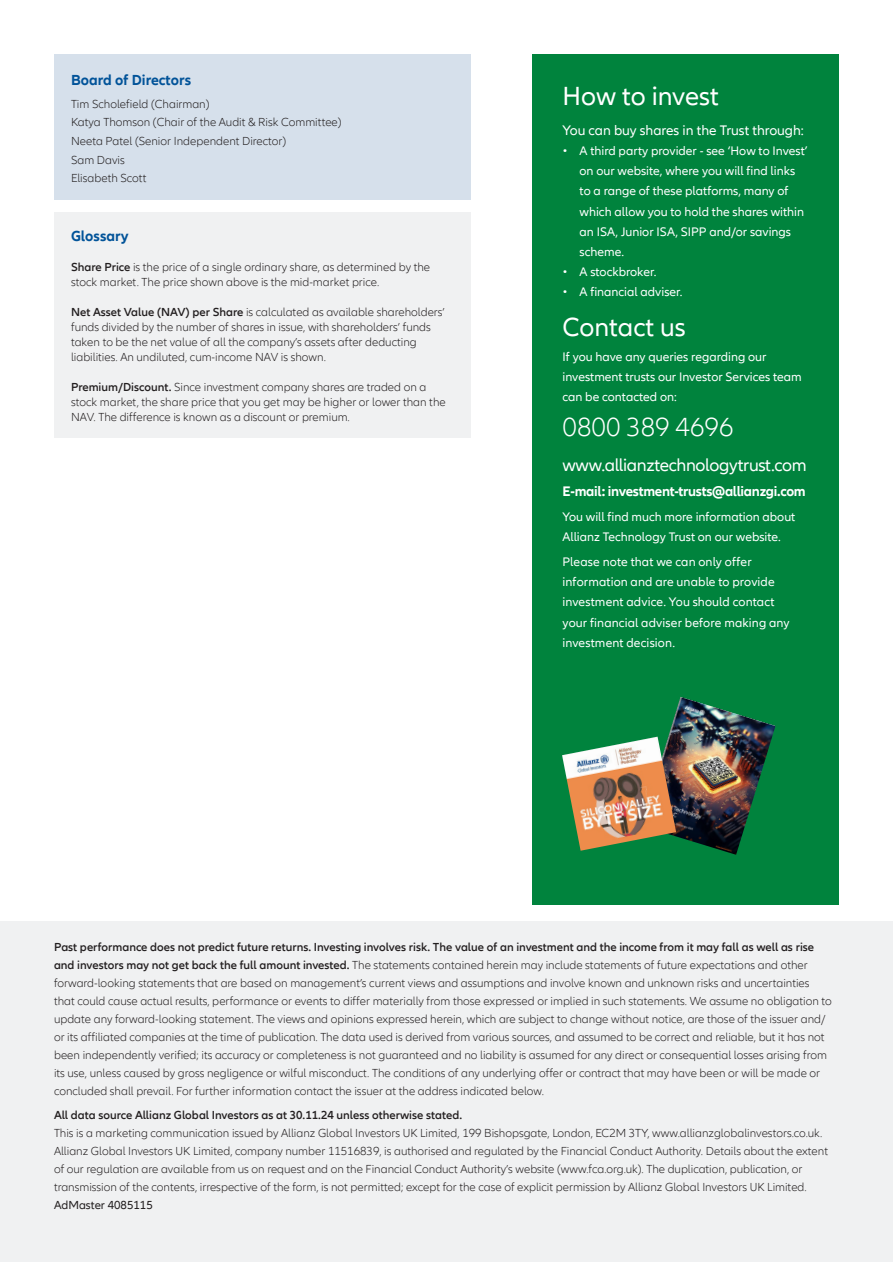
<style>
.page{position:relative;width:893px;height:1263px;background:#fff}
.page>*{position:absolute;margin:0;border:0;box-sizing:border-box;transform-origin:0 0}
.t1{font:27px "Allianz Neo";color:#fff}
.t2{font:300 27px "Allianz Neo";color:#fff}
.t3{font:18px "Allianz Neo";letter-spacing:-.02em;color:#fff}
.t4{font:700 15px "Allianz Neo";color:#015399}
.t5{font:700 14.25px "Allianz Neo";letter-spacing:-.02em;color:#fff}
.t6{font:14.25px "Allianz Neo";color:#fff}
.t7{font:12.75px/20.1px "Allianz Neo";color:#fff}
.t8{font:300 12px/18px "Allianz Neo";color:#231f20}
.t9{font:600 12px "Allianz Neo";color:#231f20}
.t10{font:12px "Allianz Neo";color:#231f20}
.s1{font-weight:600}
</style>
<div class="page">
<div style="left:533px;top:54px;width:306px;height:850px;background:#00833d"></div>
<div style="left:0;top:921px;width:893px;height:340px;background:#f0f1f2"></div>
<img style="left:656px;top:697px;width:119px;height:158px">
<img style="left:562px;top:737px;width:114px;height:114px">
<div style="left:54px;top:213px;width:417px;height:225px;background:#f0f1f2"></div>
<div style="left:54px;top:54px;width:417px;height:145px;background:#d6e0eb"></div>
<p class="t4" style="left:71px;top:71px;width:122px">Board of Directors</p>
<p class="t8" style="left:71px;top:95px;width:272px;line-height:18.6px">Tim Scholefield (Chairman)<br>Katya Thomson (Chair of the Audit &amp; Risk Committee)<br>Neeta Patel (Senior Independent Director)<br>Sam Davis<br>Elisabeth Scott</p>
<p class="t4" style="left:71px;top:227px;width:59px">Glossary</p>
<p class="t8" style="left:71px;top:259px;width:361px;line-height:15px"><span class="s1">Share Price</span> is the price of a single ordinary share, as determined by the stock market. The price shown above is the mid-market price.</p>
<p class="t8" style="left:71px;top:305px;width:375px;line-height:15px"><span class="s1">Net Asset Value (NAV) per Share</span> is calculated as available shareholders’ funds divided by the number of shares in issue, with shareholders’ funds taken to be the net value of all the company’s assets after deducting liabilities. An undiluted, cum-income NAV is shown.</p>
<p class="t8" style="left:71px;top:380px;width:376px;line-height:15px"><span class="s1">Premium/Discount.</span> Since investment company shares are traded on a stock market, the share price that you get may be higher or lower than the<br>NAV. The difference is known as a discount or premium.</p>
<h1 class="t1" style="left:563px;top:81px;width:158px">How to invest</h1>
<p class="t6" style="left:563px;top:122px;width:243px">You can buy shares in the Trust through:</p>
<p class="t7" style="left:580px;top:141px;width:229px;text-indent:-17px">• A third party provider - see ‘How to Invest’ on our website, where you will find links to a range of these platforms, many of which allow you to hold the shares within an ISA, Junior ISA, SIPP and/or savings scheme.</p>
<p class="t7" style="left:563px;top:262px;width:95px">• A stockbroker.</p>
<p class="t7" style="left:563px;top:282px;width:121px">• A financial adviser.</p>
<h1 class="t1" style="left:563px;top:311px;width:125px">Contact us</h1>
<p class="t7" style="left:563px;top:347px;width:241px">If you have any queries regarding our investment trusts our Investor Services team can be contacted on:</p>
<h1 class="t2" style="left:563px;top:412px;width:172px">0800 389 4696</h1>
<h2 class="t3" style="left:563px;top:455px;width:245px">www.allianztechnologytrust.com</h2>
<p class="t5" style="left:563px;top:483px;width:245px">E-mail: investment-trusts@allianzgi.com</p>
<p class="t7" style="left:563px;top:507px;width:234px">You will find much more information about<br>Allianz Technology Trust on our website.</p>
<p class="t7" style="left:563px;top:552px;width:229px">Please note that we can only offer information and are unable to provide investment advice. You should contact your financial adviser before making any investment decision.</p>
<p class="t8" style="left:54px;top:938px;width:779px"><span class="s1">Past performance does not predict future returns. Investing involves risk. The value of an investment and the income from it may fall as well as rise and investors may not get back the full amount invested.</span> The statements contained herein may include statements of future expectations and other forward-looking statements that are based on management’s current views and assumptions and involve known and unknown risks and uncertainties that could cause actual results, performance or events to differ materially from those expressed or implied in such statements. We assume no obligation to update any forward-looking statement. The views and opinions expressed herein, which are subject to change without notice, are those of the issuer and/ or its affiliated companies at the time of publication. The data used is derived from various sources, and assumed to be correct and reliable, but it has not been independently verified; its accuracy or completeness is not guaranteed and no liability is assumed for any direct or consequential losses arising from its use, unless caused by gross negligence or wilful misconduct. The conditions of any underlying offer or contract that may have been or will be made or concluded shall prevail. For further information contact the issuer at the address indicated below.</p>
<p class="t9" style="left:54px;top:1108px;width:410px">All data source Allianz Global Investors as at 30.11.24 unless otherwise stated.</p>
<p class="t8" style="left:54px;top:1124px;width:776px">This is a marketing communication issued by Allianz Global Investors UK Limited, 199 Bishopsgate, London, EC2M 3TY, www.allianzglobalinvestors.co.uk.<br>Allianz Global Investors UK Limited, company number 11516839, is authorised and regulated by the Financial Conduct Authority. Details about the extent of our regulation are available from us on request and on the Financial Conduct Authority’s website (www.fca.org.uk). The duplication, publication, or transmission of the contents, irrespective of the form, is not permitted; except for the case of explicit permission by Allianz Global Investors UK Limited.</p>
<p class="t10" style="left:54px;top:1198px;width:100px">AdMaster 4085115</p>
</div>
